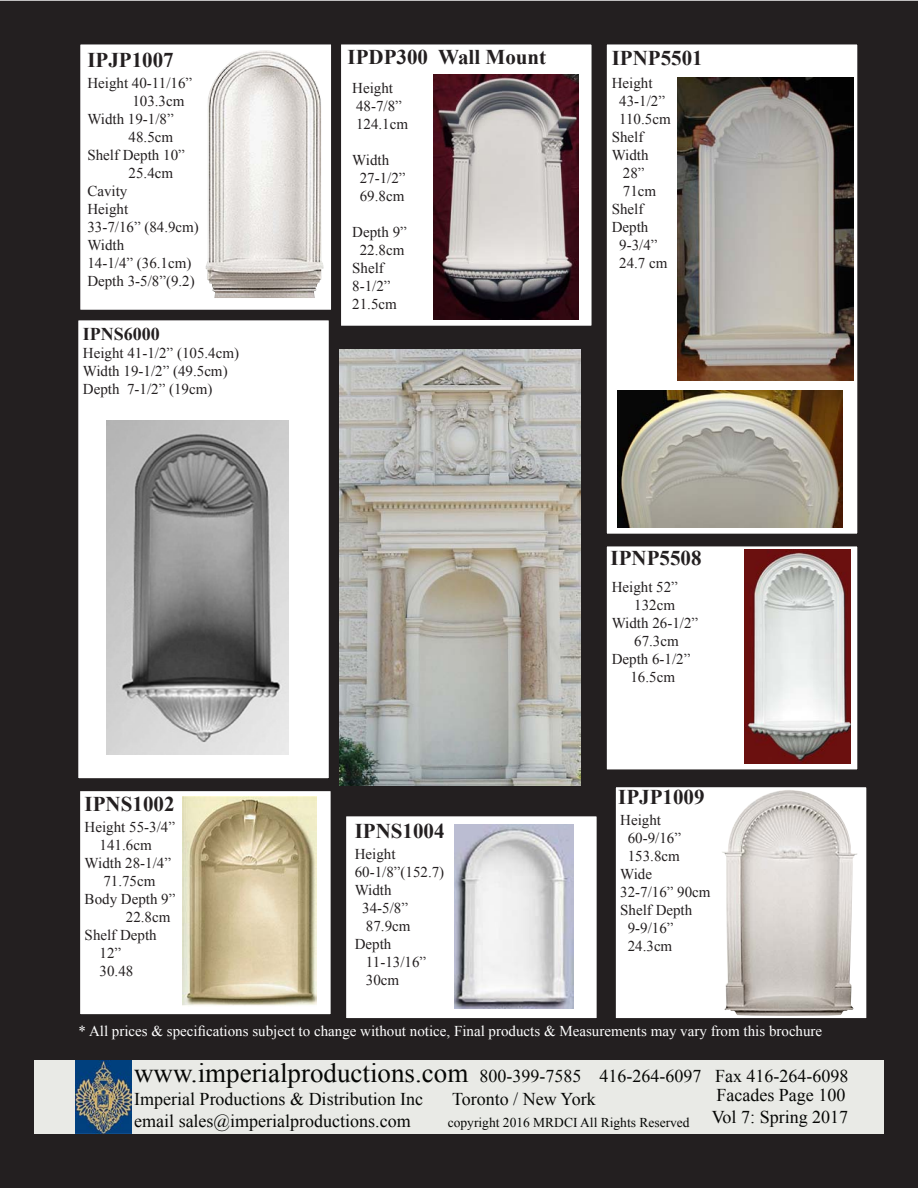
<style>
.page{position:relative;width:918px;height:1188px;background:#fff}
.page>*{position:absolute;margin:0;border:0;box-sizing:border-box;transform-origin:0 0}
.t1{font:700 21px "Times New Roman";color:#231f20}
.t2{font:18px "Times New Roman";color:#060705}
.t3{font:700 18px "Times New Roman";color:#231f20}
.t4{font:15px/18px "Times New Roman";color:#231f20}
.t5{font:15px "Times New Roman";color:#fff}
.t6{font:13.5px "Times New Roman";color:#060705}
.s1{font-size:27px}
</style>
<div class="page">
<div style="left:0;top:1px;width:918px;height:1187px;background:#231f20"></div>
<div style="left:78px;top:320px;width:252px;height:459px;background:#fff"></div>
<div style="left:77px;top:319px;width:253px;height:461px;border:2px solid #231f20"></div>
<div style="left:606px;top:44px;width:252px;height:490px;background:#fff"></div>
<div style="left:605px;top:43px;width:254px;height:492px;border:2px solid #231f20"></div>
<div style="left:80px;top:44px;width:252px;height:266px;background:#fff"></div>
<div style="left:79px;top:43px;width:254px;height:268px;border:2px solid #231f20"></div>
<img style="left:205px;top:50px;width:119px;height:248px">
<img style="left:677px;top:78px;width:176px;height:302px">
<img style="left:618px;top:390px;width:225px;height:137px">
<div style="left:606px;top:546px;width:252px;height:224px;background:#fff"></div>
<div style="left:605px;top:545px;width:254px;height:226px;border:2px solid #231f20"></div>
<div style="left:79px;top:790px;width:252px;height:225px;background:#fff"></div>
<div style="left:79px;top:790px;width:253px;height:226px;border:2px solid #231f20"></div>
<img style="left:183px;top:797px;width:134px;height:209px">
<div style="left:345px;top:816px;width:252px;height:203px;background:#fff"></div>
<div style="left:345px;top:815px;width:253px;height:205px;border:2px solid #231f20"></div>
<img style="left:454px;top:824px;width:119px;height:185px">
<div style="left:615px;top:786px;width:252px;height:233px;background:#fff"></div>
<div style="left:614px;top:786px;width:254px;height:234px;border:2px solid #231f20"></div>
<img style="left:722px;top:790px;width:135px;height:226px">
<img style="left:744px;top:549px;width:106px;height:215px">
<img style="left:340px;top:350px;width:241px;height:436px">
<div style="left:340px;top:44px;width:252px;height:282px;background:#fff"></div>
<div style="left:340px;top:43px;width:253px;height:284px;border:2px solid #231f20"></div>
<img style="left:433px;top:74px;width:146px;height:246px">
<img style="left:107px;top:421px;width:181px;height:334px">
<div style="left:34px;top:1061px;width:850px;height:73px;background:#e9eae6"></div>
<img style="left:76px;top:1060px;width:55px;height:73px">
<p class="t1" style="left:87px;top:45px;width:88px">IPJP1007</p>
<p class="t4" style="left:87px;top:74px;width:106px">Height 40-11/16”</p>
<p class="t4" style="left:132px;top:92px;width:54px">103.3cm</p>
<p class="t4" style="left:87px;top:110px;width:88px">Width 19-1/8”</p>
<p class="t4" style="left:129px;top:128px;width:46px">48.5cm</p>
<p class="t4" style="left:87px;top:146px;width:99px">Shelf Depth 10”</p>
<p class="t4" style="left:129px;top:164px;width:46px">25.4cm</p>
<p class="t4" style="left:87px;top:182px;width:42px">Cavity</p>
<p class="t4" style="left:87px;top:200px;width:42px">Height</p>
<p class="t4" style="left:87px;top:218px;width:113px">33-7/16” (84.9cm)</p>
<p class="t4" style="left:87px;top:236px;width:38px">Width</p>
<p class="t4" style="left:87px;top:254px;width:106px">14-1/4” (36.1cm)</p>
<p class="t4" style="left:87px;top:272px;width:109px">Depth 3-5/8”(9.2)</p>
<p class="t3" style="left:83px;top:321px;width:79px">IPNS6000</p>
<p class="t4" style="left:83px;top:343px;width:158px">Height 41-1/2” (105.4cm)</p>
<p class="t4" style="left:83px;top:361px;width:146px">Width 19-1/2” (49.5cm)</p>
<p class="t4" style="left:83px;top:379px;width:131px">Depth 7-1/2” (19cm)</p>
<p class="t1" style="left:85px;top:790px;width:91px">IPNS1002</p>
<p class="t4" style="left:85px;top:818px;width:92px">Height 55-3/4”</p>
<p class="t4" style="left:100px;top:836px;width:54px">141.6cm</p>
<p class="t4" style="left:85px;top:854px;width:88px">Width 28-1/4”</p>
<p class="t4" style="left:103px;top:872px;width:54px">71.75cm</p>
<p class="t4" style="left:85px;top:890px;width:92px">Body Depth 9”</p>
<p class="t4" style="left:126px;top:908px;width:46px">22.8cm</p>
<p class="t4" style="left:85px;top:926px;width:74px">Shelf Depth</p>
<p class="t4" style="left:100px;top:944px;width:23px">12”</p>
<p class="t4" style="left:100px;top:962px;width:35px">30.48</p>
<p class="t1" style="left:348px;top:42px;width:200px">IPDP300 Wall Mount</p>
<p class="t4" style="left:352px;top:78px;width:42px">Height</p>
<p class="t4" style="left:356px;top:96px;width:47px">48-7/8”</p>
<p class="t4" style="left:356px;top:114px;width:54px">124.1cm</p>
<p class="t4" style="left:352px;top:150px;width:38px">Width</p>
<p class="t4" style="left:360px;top:168px;width:47px">27-1/2”</p>
<p class="t4" style="left:360px;top:186px;width:46px">69.8cm</p>
<p class="t4" style="left:352px;top:222px;width:56px">Depth 9”</p>
<p class="t4" style="left:360px;top:240px;width:46px">22.8cm</p>
<p class="t4" style="left:352px;top:258px;width:33px">Shelf</p>
<p class="t4" style="left:352px;top:276px;width:40px">8-1/2”</p>
<p class="t4" style="left:352px;top:294px;width:46px">21.5cm</p>
<p class="t1" style="left:612px;top:43px;width:92px">IPNP5501</p>
<p class="t4" style="left:612px;top:74px;width:42px">Height</p>
<p class="t4" style="left:619px;top:92px;width:47px">43-1/2”</p>
<p class="t4" style="left:619px;top:110px;width:53px">110.5cm</p>
<p class="t4" style="left:612px;top:128px;width:38px">Shelf<br>Width</p>
<p class="t4" style="left:623px;top:164px;width:23px">28”</p>
<p class="t4" style="left:623px;top:182px;width:35px">71cm</p>
<p class="t4" style="left:612px;top:200px;width:33px">Shelf</p>
<p class="t4" style="left:612px;top:218px;width:38px">Depth</p>
<p class="t4" style="left:619px;top:236px;width:40px">9-3/4”</p>
<p class="t4" style="left:619px;top:254px;width:50px">24.7 cm</p>
<p class="t1" style="left:355px;top:817px;width:91px">IPNS1004</p>
<p class="t4" style="left:355px;top:845px;width:42px">Height</p>
<p class="t4" style="left:355px;top:863px;width:91px">60-1/8”(152.7)</p>
<p class="t4" style="left:355px;top:881px;width:38px">Width</p>
<p class="t4" style="left:362px;top:899px;width:47px">34-5/8”</p>
<p class="t4" style="left:366px;top:917px;width:46px">87.9cm</p>
<p class="t4" style="left:355px;top:935px;width:38px">Depth</p>
<p class="t4" style="left:366px;top:953px;width:62px">11-13/16”</p>
<p class="t4" style="left:366px;top:971px;width:35px">30cm</p>
<p class="t1" style="left:611px;top:544px;width:92px">IPNP5508</p>
<p class="t4" style="left:612px;top:578px;width:68px">Height 52”</p>
<p class="t4" style="left:634px;top:596px;width:42px">132cm</p>
<p class="t4" style="left:612px;top:614px;width:88px">Width 26-1/2”</p>
<p class="t4" style="left:634px;top:632px;width:46px">67.3cm</p>
<p class="t4" style="left:612px;top:650px;width:80px">Depth 6-1/2”</p>
<p class="t4" style="left:630px;top:668px;width:46px">16.5cm</p>
<p class="t1" style="left:618px;top:783px;width:88px">IPJP1009</p>
<p class="t4" style="left:620px;top:811px;width:42px">Height</p>
<p class="t4" style="left:628px;top:829px;width:55px">60-9/16”</p>
<p class="t4" style="left:628px;top:847px;width:54px">153.8cm</p>
<p class="t4" style="left:620px;top:865px;width:33px">Wide</p>
<p class="t4" style="left:620px;top:883px;width:92px">32-7/16” 90cm</p>
<p class="t4" style="left:620px;top:901px;width:74px">Shelf Depth</p>
<p class="t4" style="left:628px;top:919px;width:47px">9-9/16”</p>
<p class="t4" style="left:628px;top:937px;width:46px">24.3cm</p>
<p class="t5" style="left:79px;top:1021px;width:745px">* All prices &amp; specifications subject to change without notice, Final products &amp; Measurements may vary from this brochure</p>
<p class="t2" style="left:134px;top:1064px;width:716px"><span class="s1">www.imperialproductions.com</span> 800-399-7585 416-264-6097 Fax 416-264-6098</p>
<p class="t2" style="left:134px;top:1087px;width:290px">Imperial Productions &amp; Distribution Inc</p>
<p class="t2" style="left:452px;top:1087px;width:145px">Toronto / New York</p>
<p class="t2" style="left:134px;top:1109px;width:278px">email sales@imperialproductions.com</p>
<p class="t6" style="left:448px;top:1113px;width:243px">copyright 2016 MRDCI All Rights Reserved</p>
<p class="t2" style="left:716px;top:1083px;width:130px">Facades Page 100</p>
<p class="t2" style="left:712px;top:1105px;width:138px">Vol 7: Spring 2017</p>
</div>
